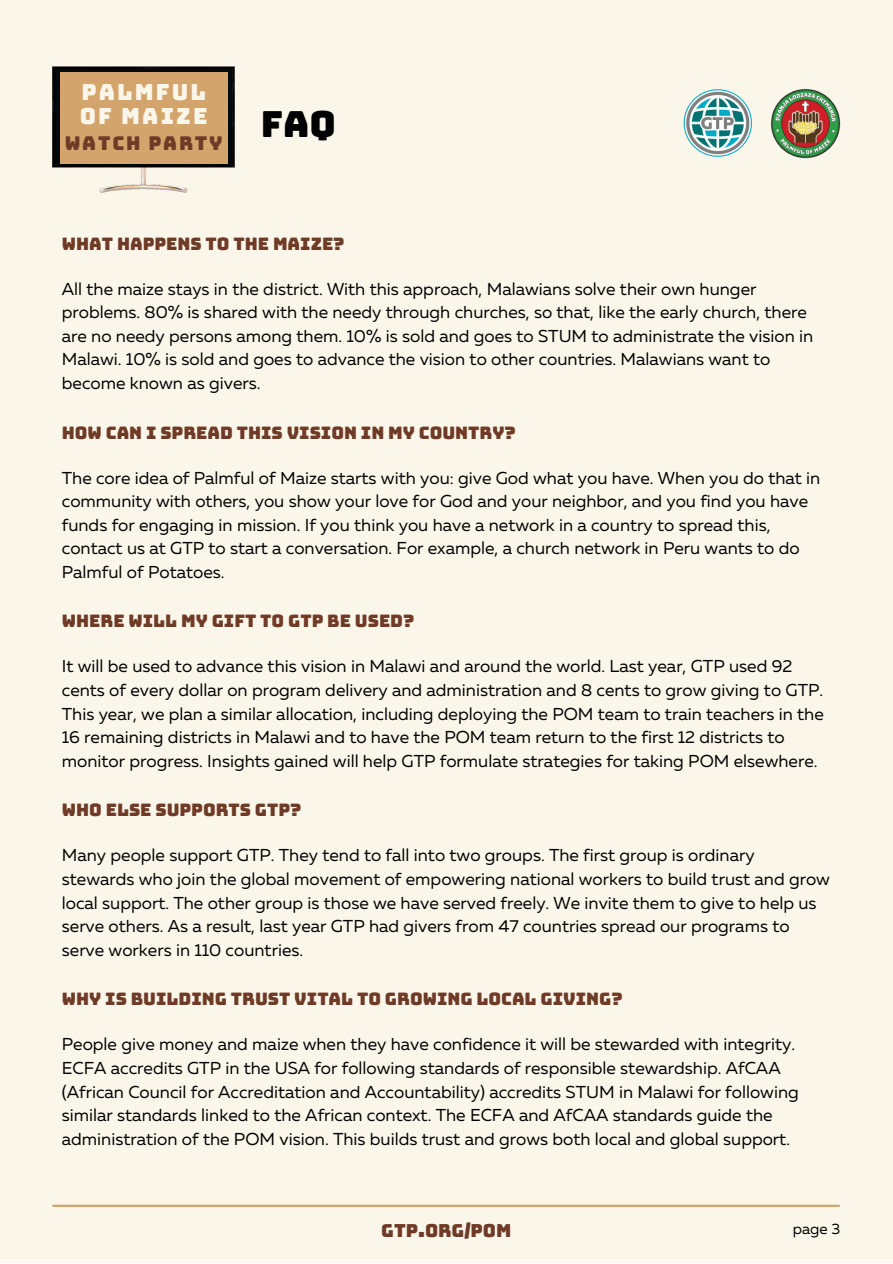
<style>
.page{position:relative;width:893px;height:1264px;background:#fff}
.page>*{position:absolute;margin:0;border:0;box-sizing:border-box;transform-origin:0 0}
.t1{font:22.2px/24.3px "Bungee";letter-spacing:.095em;color:#faf6ea}
.t2{font:19.05px "Bungee";letter-spacing:.095em;color:#6f3b27}
.t3{font:18px "Bungee";color:#6f3b27}
.t4{font:17.25px/23.5px "Muller";color:#000}
.t5{font:17.25px "Bungee";color:#6f3b27}
.t6{font:15px "Muller";color:#000}
</style>
<div class="page">
<div style="left:0;top:0;width:892px;height:1262px;background:#faf6ea"></div>
<img style="left:683px;top:89px;width:69px;height:68px">
<img style="left:770px;top:88px;width:70px;height:70px">
<img style="left:52px;top:67px;width:183px;height:126px">
<div style="left:60px;top:72px;width:167px;height:92px;background:#d3a46b"></div>
<hr style="left:52px;top:1204px;width:787px;height:2px;background:#d3a46b">
<p class="t1" style="left:80px;top:79px;width:129px">PALMFUL<br>OF MAIZE</p>
<p class="t2" style="left:65px;top:134px;width:273px">WATCH PARTY <sup>FAQ</sup></p>
<p class="t5" style="left:62px;top:235px;width:284px">WHAT HAPPENS TO THE MAIZE?</p>
<p class="t4" style="left:62px;top:278px;width:752px">All the maize stays in the district. With this approach, Malawians solve their own hunger problems. 80% is shared with the needy through churches, so that, like the early church, there are no needy persons among them. 10% is sold and goes to STUM to administrate the vision in Malawi. 10% is sold and goes to advance the vision to other countries. Malawians want to become known as givers.</p>
<p class="t5" style="left:62px;top:423px;width:455px">HOW CAN I SPREAD THIS VISION IN MY COUNTRY?</p>
<p class="t4" style="left:62px;top:467px;width:760px">The core idea of Palmful of Maize starts with you: give God what you have. When you do that in community with others, you show your love for God and your neighbor, and you find you have funds for engaging in mission. If you think you have a network in a country to spread this, contact us at GTP to start a conversation. For example, a church network in Peru wants to do Palmful of Potatoes.</p>
<p class="t5" style="left:62px;top:612px;width:354px">WHERE WILL MY GIFT TO GTP BE USED?</p>
<p class="t4" style="left:62px;top:656px;width:763px">It will be used to advance this vision in Malawi and around the world. Last year, GTP used 92 cents of every dollar on program delivery and administration and 8 cents to grow giving to GTP.<br>This year, we plan a similar allocation, including deploying the POM team to train teachers in the 16 remaining districts in Malawi and to have the POM team return to the first 12 districts to monitor progress. Insights gained will help GTP formulate strategies for taking POM elsewhere.</p>
<p class="t5" style="left:62px;top:801px;width:241px">WHO ELSE SUPPORTS GTP?</p>
<p class="t4" style="left:62px;top:845px;width:769px">Many people support GTP. They tend to fall into two groups. The first group is ordinary stewards who join the global movement of empowering national workers to build trust and grow local support. The other group is those we have served freely. We invite them to give to help us serve others. As a result, last year GTP had givers from 47 countries spread our programs to serve workers in 110 countries.</p>
<p class="t5" style="left:62px;top:990px;width:562px">WHY IS BUILDING TRUST VITAL TO GROWING LOCAL GIVING?</p>
<p class="t4" style="left:62px;top:1033px;width:738px">People give money and maize when they have confidence it will be stewarded with integrity.<br>ECFA accredits GTP in the USA for following standards of responsible stewardship. AfCAA (African Council for Accreditation and Accountability) accredits STUM in Malawi for following similar standards linked to the African context. The ECFA and AfCAA standards guide the administration of the POM vision. This builds trust and grows both local and global support.</p>
<p class="t3" style="left:381px;top:1220px;width:131px">GTP.ORG/POM</p>
<p class="t6" style="left:792px;top:1222px;width:49px">page 3</p>
</div>
